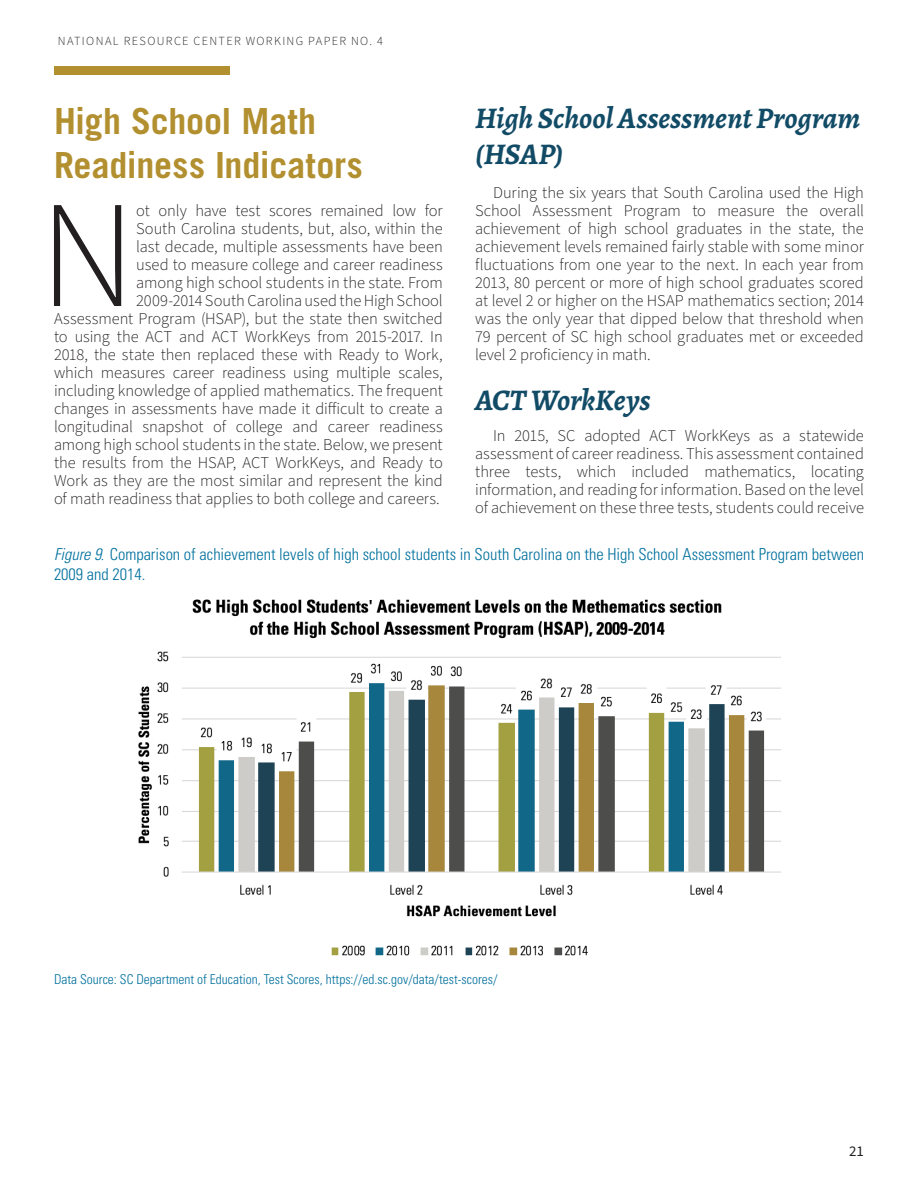
<style>
.page{position:relative;width:918px;height:1188px;background:#fff}
.page>*{position:absolute;margin:0;border:0;box-sizing:border-box;transform-origin:0 0}
.Body_Text_-_Drop_Cap{font:300 153px "Source Sans Pro";color:#231f20}
.Headline{font:700 36px/43.2px "Trade Gothic LT Std";letter-spacing:-.005em;color:#b28f2f}
.Headline-2{font:italic 700 30px/36px "Alegreya";letter-spacing:-.005em;color:#124b66}
.Body_Text_-_Drop_Cap-2{font:300 16.5px/18px "Source Sans Pro";letter-spacing:-.005em;color:#231f20;text-align:right}
.Body_Text_-_First_Li{font:300 16.5px/18px "Source Sans Pro";letter-spacing:-.005em;color:#231f20;text-align:justify}
.t1{font:300 condensed 16.5px/19.8px "Univers LT Std";color:#00709e}
.t2{font:14.85px "Source Sans Pro";color:#231f20}
.t3{font:300 condensed 13.5px "Univers LT Std";color:#00709e}
.t4{font:300 12.3px "Source Sans Pro";letter-spacing:.11em;color:#231f20}
.s1{font-style:italic}
.s2{font-family:"Source Sans Variable";font-weight:400;font-style:italic;font-stretch:normal}
</style>
<div class="page">
<div style="left:54px;top:66px;width:176px;height:9px;background:#b28f2f"></div>
<img style="left:138px;top:599px;width:643px;height:357px">
<p class="t4" style="left:58px;top:33px;width:327px">NATIONAL RESOURCE CENTER WORKING PAPER NO. 4</p>
<p class="Headline-2" style="left:475px;top:99px;width:387px">High School Assessment Program (HSAP)</p>
<p class="Body_Text_-_First_Li" style="left:475px;top:184px;width:390px;text-indent:18px">During the six years that South Carolina used the High School Assessment Program to measure the overall achievement of high school graduates in the state, the achievement levels remained fairly stable with some minor fluctuations from one year to the next. In each year from 2013, 80 percent or more of high school graduates scored at level 2 or higher on the HSAP mathematics section; 2014 was the only year that dipped below that threshold when 79 percent of SC high school graduates met or exceeded level 2 proficiency in math.</p>
<p class="Headline-2" style="left:475px;top:380px;width:177px">ACT WorkKeys</p>
<p class="Body_Text_-_First_Li" style="left:475px;top:427px;width:390px;text-indent:18px">In 2015, SC adopted ACT WorkKeys as a statewide assessment of career readiness. This assessment contained three tests, which included mathematics, locating information, and reading for information. Based on the level of achievement on these three tests, students could receive</p>
<p class="t1" style="left:54px;top:544px;width:812px"><span class="s1">Figure 9</span><span class="s2">.</span> Comparison of achievement levels of high school students in South Carolina on the High School Assessment Program between<br>2009 and 2014.</p>
<p class="Headline" style="left:54px;top:99px;width:310px">High School Math<br>Readiness Indicators</p>
<p class="Body_Text_-_Drop_Cap" style="left:39px;top:153px;width:99px">N</p>
<p class="Body_Text_-_Drop_Cap-2" style="left:54px;top:202px;width:390px">ot only have test scores remained low for<br>South Carolina students, but, also, within the<br>last decade, multiple assessments have been<br>used to measure college and career readiness<br>among high school students in the state. From<br>2009-2014 South Carolina used the High School Assessment Program (HSAP), but the state then switched to using the ACT and ACT WorkKeys from 2015-2017. In 2018, the state then replaced these with Ready to Work, which measures career readiness using multiple scales, including knowledge of applied mathematics. The frequent changes in assessments have made it difficult to create a longitudinal snapshot of college and career readiness among high school students in the state. Below, we present the results from the HSAP, ACT WorkKeys, and Ready to Work as they are the most similar and represent the kind of math readiness that applies to both college and careers.</p>
<p class="t3" style="left:54px;top:971px;width:445px">Data Source: SC Department of Education, Test Scores, https://ed.sc.gov/data/test-scores/</p>
<p class="t2" style="left:849px;top:1141px;width:16px">21</p>
</div>
